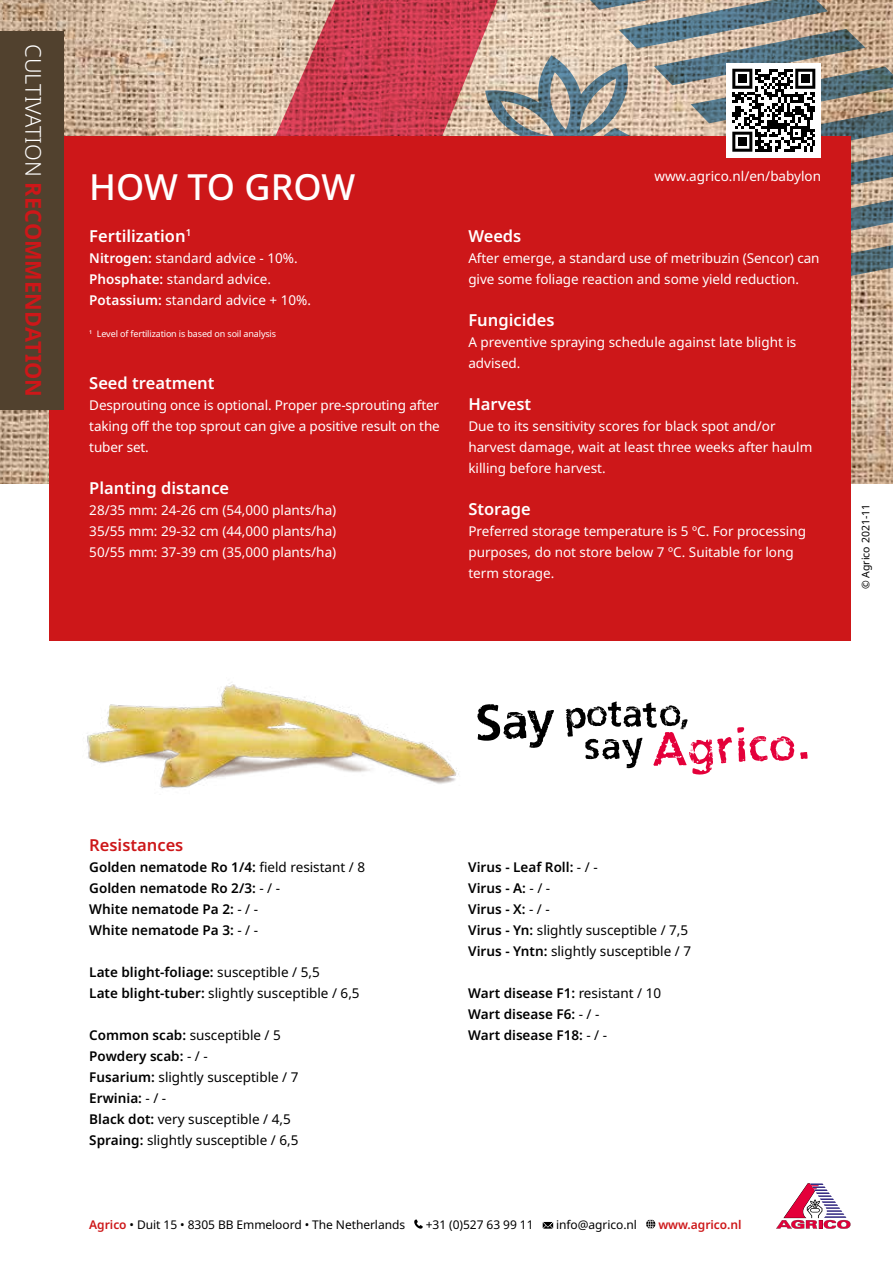
<style>
.page{position:relative;width:893px;height:1263px;background:#fff}
.page>*{position:absolute;margin:0;border:0;box-sizing:border-box;transform-origin:0 0}
.t1{font:500 36px "Noto Sans";letter-spacing:-.005em;color:#fff}
.t2{font:700 21.75px "Noto Sans";color:#cd1719}
.H3_Heading{font:600 16.5px "Noto Sans";color:#fff}
.H3_Heading-2{font:600 16.5px "Noto Sans";color:#cd1719}
.P_Paragraaf{font:13.5px/21px "Noto Sans";color:#fff}
.P_Paragraaf-2{font:600 13.5px "Noto Sans";color:#000}
.P_Paragraaf-3{font:13.5px "Noto Sans";color:#000}
.Paginanummer{font:13.5px "Noto Sans";color:#fff}
.t3{font:12px "Noto Sans";letter-spacing:-.005em;color:#000}
.t4{font:600 12px "Noto Sans";letter-spacing:-.005em;color:#cd1719}
.t5{font:10.5px "Noto Sans";color:#000}
.P_Legal{font:9px "Noto Sans";letter-spacing:-.015em;color:#fff}
.s1{font-weight:300;color:#fff}
.s2{font-weight:600}
.s3{font-weight:400}
.s4{font-weight:600;color:#cd1719}
</style>
<div class="page">
<img style="left:0;top:0;width:893px;height:483px">
<svg style="left:562px;top:55px;width:19px;height:81px;background:#8f999b"></svg>
<svg style="left:154px;top:0;width:408px;height:136px;background:#cb8682"></svg>
<div style="left:49px;top:136px;width:801px;height:504px;background:#cd1719"></div>
<div style="left:0;top:32px;width:64px;height:378px;background:#51412e"></div>
<svg style="left:414px;top:1219px;width:9px;height:10px"></svg>
<svg style="left:543px;top:1222px;width:10px;height:7px"></svg>
<svg style="left:646px;top:1219px;width:9px;height:9px"></svg>
<svg style="left:776px;top:1183px;width:74px;height:46px"></svg>
<svg style="left:800px;top:752px;width:8px;height:7px"></svg>
<svg style="left:484px;top:704px;width:70px;height:44px"></svg>
<svg style="left:566px;top:701px;width:228px;height:74px"></svg>
<img style="left:56px;top:640px;width:428px;height:149px">
<svg style="left:581px;top:0;width:312px;height:299px"></svg>
<div style="left:738px;top:74px;width:9px;height:9px;background:#000"></div>
<div style="left:801px;top:74px;width:9px;height:9px;background:#000"></div>
<div style="left:738px;top:137px;width:9px;height:9px;background:#000"></div>
<h2 class="t2" style="left:49px;top:44px;width:354px;rotate:90deg"><span class="s1">CULTIVATION</span> RECOMMENDATION</h2>
<h1 class="t1" style="left:89px;top:161px;width:267px">HOW TO GROW</h1>
<p class="H3_Heading" style="left:89px;top:224px;width:103px">Fertilization<sup>1</sup></p>
<p class="P_Paragraaf" style="left:89px;top:247px;width:210px"><span class="s2">Nitrogen:</span> standard advice - 10%.</p>
<p class="P_Paragraaf" style="left:89px;top:268px;width:183px"><span class="s2">Phosphate:</span> standard advice.</p>
<p class="P_Paragraaf" style="left:89px;top:289px;width:223px"><span class="s2">Potassium:</span> standard advice + 10%.</p>
<p class="P_Legal" style="left:89px;top:327px;width:188px"><sup>1</sup> Level of fertilization is based on soil analysis</p>
<p class="H3_Heading" style="left:89px;top:371px;width:127px">Seed treatment</p>
<p class="P_Paragraaf" style="left:89px;top:394px;width:352px;text-align:justify">Desprouting once is optional. Proper pre-sprouting after taking off the top sprout can give a positive result on the tuber set.</p>
<p class="H3_Heading" style="left:89px;top:476px;width:141px">Planting distance</p>
<p class="P_Paragraaf" style="left:89px;top:499px;width:248px">28/35 mm: 24-26 cm (54,000 plants/ha)</p>
<p class="P_Paragraaf" style="left:89px;top:520px;width:248px">35/55 mm: 29-32 cm (44,000 plants/ha)</p>
<p class="P_Paragraaf" style="left:89px;top:541px;width:248px">50/55 mm: 37-39 cm (35,000 plants/ha)</p>
<p class="Paginanummer" style="left:654px;top:167px;width:168px">www.agrico.nl/en/babylon</p>
<p class="H3_Heading" style="left:468px;top:224px;width:54px">Weeds</p>
<p class="P_Paragraaf" style="left:468px;top:247px;width:353px">After emerge, a standard use of metribuzin (Sencor) can give some foliage reaction and some yield reduction.</p>
<p class="H3_Heading" style="left:468px;top:308px;width:88px">Fungicides</p>
<p class="P_Paragraaf" style="left:468px;top:331px;width:329px">A preventive spraying schedule against late blight is advised.</p>
<p class="H3_Heading" style="left:468px;top:392px;width:64px">Harvest</p>
<p class="P_Paragraaf" style="left:468px;top:415px;width:345px">Due to its sensitivity scores for black spot and/or harvest damage, wait at least three weeks after haulm killing before harvest.</p>
<p class="H3_Heading" style="left:468px;top:497px;width:64px">Storage</p>
<p class="P_Paragraaf" style="left:468px;top:520px;width:339px">Preferred storage temperature is 5 ºC. For processing purposes, do not store below 7 ºC. Suitable for long term storage.</p>
<p class="t5" style="left:858px;top:589px;width:87px;rotate:-90deg">© Agrico 2021-11</p>
<p class="H3_Heading-2" style="left:89px;top:833px;width:96px">Resistances</p>
<p class="P_Paragraaf-2" style="left:89px;top:857px;width:277px">Golden nematode Ro 1/4: <span class="s3">field resistant / 8</span></p>
<p class="P_Paragraaf-2" style="left:89px;top:878px;width:192px">Golden nematode Ro 2/3: <span class="s3">- / -</span></p>
<p class="P_Paragraaf-2" style="left:89px;top:899px;width:170px">White nematode Pa 2: <span class="s3">- / -</span></p>
<p class="P_Paragraaf-2" style="left:89px;top:920px;width:170px">White nematode Pa 3: <span class="s3">- / -</span></p>
<p class="P_Paragraaf-2" style="left:89px;top:962px;width:232px">Late blight-foliage: <span class="s3">susceptible / 5,5</span></p>
<p class="P_Paragraaf-3" style="left:89px;top:983px;width:272px"><span class="s2">Late blight-tuber:</span> slightly susceptible / 6,5</p>
<p class="P_Paragraaf-3" style="left:89px;top:1025px;width:193px"><span class="s2">Common scab:</span> susceptible / 5</p>
<p class="P_Paragraaf-2" style="left:89px;top:1046px;width:120px">Powdery scab: <span class="s3">- / -</span></p>
<p class="P_Paragraaf-3" style="left:89px;top:1067px;width:211px"><span class="s2">Fusarium:</span> slightly susceptible / 7</p>
<p class="P_Paragraaf-2" style="left:89px;top:1088px;width:79px">Erwinia: <span class="s3">- / -</span></p>
<p class="P_Paragraaf-3" style="left:89px;top:1109px;width:203px"><span class="s2">Black dot:</span> very susceptible / 4,5</p>
<p class="P_Paragraaf-3" style="left:89px;top:1130px;width:211px"><span class="s2">Spraing:</span> slightly susceptible / 6,5</p>
<p class="P_Paragraaf-2" style="left:468px;top:857px;width:131px">Virus - Leaf Roll: <span class="s3">- / -</span></p>
<p class="P_Paragraaf-2" style="left:468px;top:878px;width:84px">Virus - A: <span class="s3">- / -</span></p>
<p class="P_Paragraaf-2" style="left:468px;top:899px;width:83px">Virus - X: <span class="s3">- / -</span></p>
<p class="P_Paragraaf-3" style="left:468px;top:920px;width:221px"><span class="s2">Virus - Yn:</span> slightly susceptible / 7,5</p>
<p class="P_Paragraaf-3" style="left:468px;top:941px;width:224px"><span class="s2">Virus - Yntn:</span> slightly susceptible / 7</p>
<p class="P_Paragraaf-2" style="left:468px;top:983px;width:194px">Wart disease F1: <span class="s3">resistant / 10</span></p>
<p class="P_Paragraaf-2" style="left:468px;top:1004px;width:133px">Wart disease F6: <span class="s3">- / -</span></p>
<p class="P_Paragraaf-2" style="left:468px;top:1025px;width:140px">Wart disease F18: <span class="s3">- / -</span></p>
<p class="t3" style="left:89px;top:1216px;width:317px"><span class="s4">Agrico</span> • Duit 15 • 8305 BB Emmeloord • The Netherlands</p>
<p class="t3" style="left:426px;top:1216px;width:109px">+31 (0)527 63 99 11</p>
<p class="t3" style="left:556px;top:1216px;width:82px">info@agrico.nl</p>
<p class="t4" style="left:658px;top:1216px;width:85px">www.agrico.nl</p>
</div>
